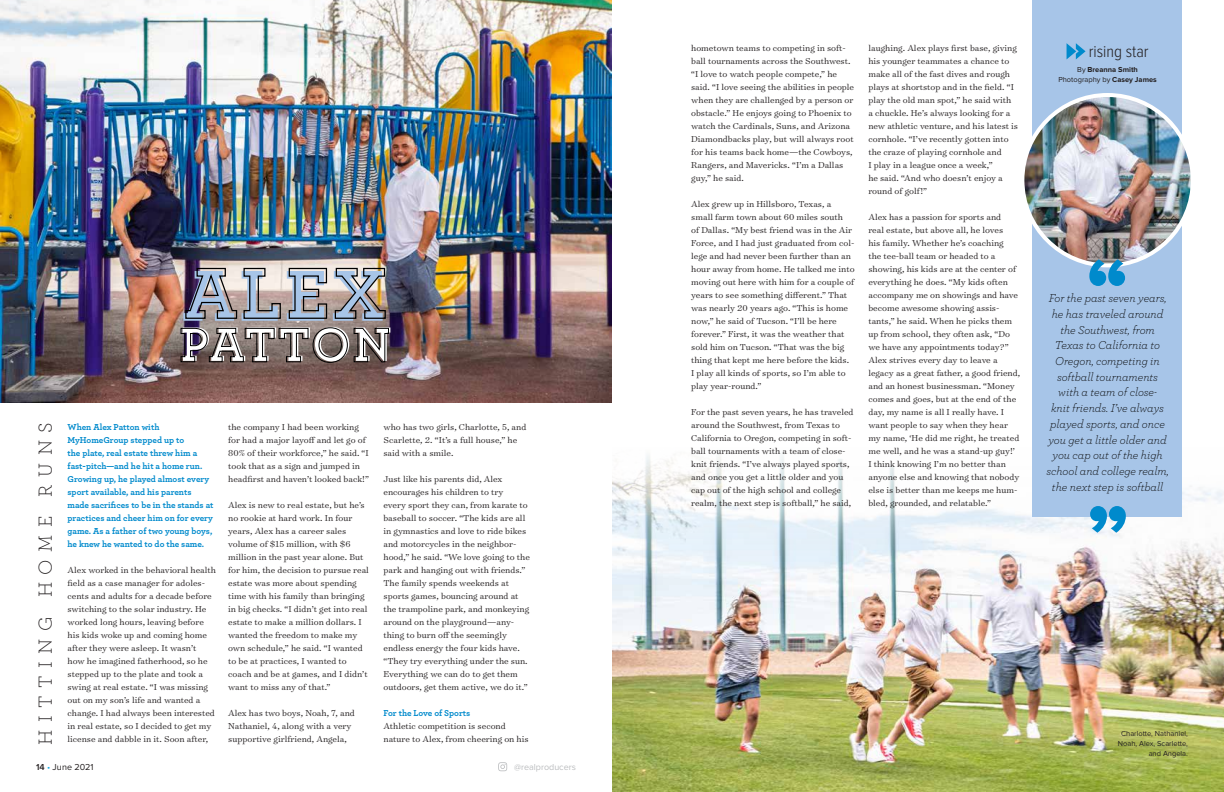
<style>
.page{position:relative;width:1224px;height:792px;background:#fff}
.page>*{position:absolute;margin:0;border:0;box-sizing:border-box;transform-origin:0 0}
.t1{font:900 76.5px "Proxima Nova";color:#008acc}
.t2{font:700 75.6px "Archer Pro";color:#a7c5e8}
.t3{font:700 50.8px "Archer Pro";letter-spacing:.03em;color:#fff}
.t4{font:300 19.8px "Archer Pro";letter-spacing:.385em;color:#231f20}
.t5{font:300 17px "Proxima Nova Cond";color:#231f20}
.t6{font:italic 300 12px/15.7px "Archer Pro";color:#000;text-align:center}
.t7{font:300 9.8px/13px "Surveyor Text";color:#231f20}
.t8{font:700 9px/13px "Archer";color:#008acc}
.t9{font:700 9px "Archer Pro";color:#008acc}
.t10{font:9px "Proxima Nova";color:#bcbec0}
.t11{font:9px "Proxima Nova";letter-spacing:.01em;color:#231f20}
.t12{font:7.5px/10px "Proxima Nova";color:#231f20;text-align:right}
.t13{font:700 7.5px/10px "Proxima Nova";color:#231f20;text-align:center}
.s1{font-weight:600}
.s2{color:#19a8e0}
.s3{font-weight:400}
</style>
<div class="page">
<svg style="left:498px;top:762px;width:9px;height:9px"></svg>
<img style="left:612px;top:596px;width:612px;height:196px">
<svg style="left:612px;top:455px;width:612px;height:141px"></svg>
<div style="left:1032px;top:0;width:150px;height:517px;background:#a7c5e8"></div>
<img style="left:1022px;top:95px;width:171px;height:170px;border-radius:85px">
<div style="left:1020px;top:93px;width:175px;height:174px;border:4px solid #fff;border-radius:50%"></div>
<img style="left:0;top:0;width:612px;height:403px">
<svg style="left:1067px;top:43px;width:19px;height:16px"></svg>
<svg style="left:185px;top:267px;width:97px;height:53px;background:#a19394"></svg>
<svg style="left:288px;top:267px;width:40px;height:53px;background:#afa29c"></svg>
<svg style="left:334px;top:267px;width:52px;height:53px;background:#ac9b8f"></svg>
<svg style="left:180px;top:327px;width:168px;height:36px;background:#6b5d5d"></svg>
<svg style="left:354px;top:328px;width:35px;height:35px"></svg>
<h2 class="t2" style="left:182px;top:236px;width:204px">ALEX</h2>
<h3 class="t3" style="left:181px;top:304px;width:212px">PATTON</h3>
<h3 class="t4" style="left:32px;top:745px;width:324px;rotate:-90deg">HITTING HOME RUNS</h3>
<p class="t8" style="left:68px;top:419px;width:148px">When Alex Patton with<br>MyHomeGroup stepped up to<br>the plate, real estate threw him a fast-pitch—and he hit a home run.<br>Growing up, he played almost every sport available, and his parents made sacrifices to be in the stands at practices and cheer him on for every game. As a father of two young boys, he knew he wanted to do the same.</p>
<p class="t7" style="left:68px;top:563px;width:150px">Alex worked in the behavioral health field as a case manager for adoles&shy;cents and adults for a decade before switching to the solar industry. He worked long hours, leaving before his kids woke up and coming home after they were asleep. It wasn’t how he imagined fatherhood, so he stepped up to the plate and took a swing at real estate. “I was missing out on my son’s life and wanted a change. I had always been interested in real estate, so I decided to get my license and dabble in it. Soon after,</p>
<p class="t7" style="left:228px;top:420px;width:142px">the company I had been working for had a major layoff and let go of 80% of their workforce,” he said. “I took that as a sign and jumped in headfirst and haven’t looked back!”</p>
<p class="t7" style="left:228px;top:498px;width:142px">Alex is new to real estate, but he’s no rookie at hard work. In four years, Alex has a career sales volume of $15 million, with $6 million in the past year alone. But for him, the decision to pursue real estate was more about spending time with his family than bringing in big checks. “I didn’t get into real estate to make a million dollars. I wanted the freedom to make my own schedule,” he said. “I wanted to be at practices, I wanted to coach and be at games, and I didn’t want to miss any of that.”</p>
<p class="t7" style="left:228px;top:706px;width:128px">Alex has two boys, Noah, 7, and<br>Nathaniel, 4, along with a very supportive girlfriend, Angela,</p>
<p class="t7" style="left:384px;top:420px;width:144px">who has two girls, Charlotte, 5, and<br>Scarlette, 2. “It’s a full house,” he said with a smile.</p>
<p class="t7" style="left:384px;top:472px;width:148px">Just like his parents did, Alex encourages his children to try<br>every sport they can, from karate to baseball to soccer. “The kids are all in gymnastics and love to ride bikes and motorcycles in the neighbor&shy;hood,” he said. “We love going to the park and hanging out with friends.” The family spends weekends at sports games, bouncing around at the trampoline park, and monkeying around on the playground—any&shy;thing to burn off the seemingly endless energy the four kids have. “They try everything under the sun.<br>Everything we can do to get them outdoors, get them active, we do it.”</p>
<p class="t9" style="left:384px;top:706px;width:88px">For the Love of Sports</p>
<p class="t7" style="left:384px;top:719px;width:147px">Athletic competition is second nature to Alex, from cheering on his</p>
<p class="t11" style="left:36px;top:762px;width:59px"><span class="s1">14</span> <span class="s2">•</span> June 2021</p>
<p class="t10" style="left:514px;top:762px;width:63px">@realproducers</p>
<p class="t7" style="left:691px;top:41px;width:164px">hometown teams to competing in soft&shy;ball tournaments across the Southwest. “I love to watch people compete,” he said. “I love seeing the abilities in people when they are challenged by a person or obstacle.” He enjoys going to Phoenix to watch the Cardinals, Suns, and Arizona Diamondbacks play, but will always root for his teams back home—the Cowboys, Rangers, and Mavericks. “I’m a Dallas guy,” he said.</p>
<p class="t7" style="left:691px;top:197px;width:165px">Alex grew up in Hillsboro, Texas, a small farm town about 60 miles south<br>of Dallas. “My best friend was in the Air Force, and I had just graduated from col&shy;lege and had never been further than an hour away from home. He talked me into moving out here with him for a couple of years to see something different.” That was nearly 20 years ago. “This is home now,” he said of Tucson. “I’ll be here forever.” First, it was the weather that sold him on Tucson. “That was the big thing that kept me here before the kids.<br>I play all kinds of sports, so I’m able to play year-round.”</p>
<p class="t7" style="left:691px;top:405px;width:164px">For the past seven years, he has traveled around the Southwest, from Texas to California to Oregon, competing in soft&shy;ball tournaments with a team of close&shy;knit friends. “I’ve always played sports, and once you get a little older and you cap out of the high school and college realm, the next step is softball,” he said,</p>
<p class="t7" style="left:868px;top:41px;width:151px">laughing. Alex plays first base, giving his younger teammates a chance to make all of the fast dives and rough plays at shortstop and in the field. “I play the old man spot,” he said with a chuckle. He’s always looking for a new athletic venture, and his latest is cornhole. “I’ve recently gotten into the craze of playing cornhole and<br>I play in a league once a week,”<br>he said. “And who doesn’t enjoy a round of golf!”</p>
<p class="t7" style="left:868px;top:210px;width:153px">Alex has a passion for sports and<br>real estate, but above all, he loves<br>his family. Whether he’s coaching<br>the tee-ball team or headed to a showing, his kids are at the center of everything he does. “My kids often accompany me on showings and have become awesome showing assis&shy;tants,” he said. When he picks them up from school, they often ask, “Do we have any appointments today?” Alex strives every day to leave a legacy as a great father, a good friend, and an honest businessman. “Money comes and goes, but at the end of the day, my name is all I really have. I want people to say when they hear my name, ‘He did me right, he treated me well, and he was a stand-up guy!’ I think knowing I’m no better than anyone else and knowing that nobody else is better than me keeps me hum&shy;bled, grounded, and relatable.”</p>
<h3 class="t5" style="left:1089px;top:43px;width:61px">rising star</h3>
<p class="t13" style="left:1058px;top:65px;width:100px"><span class="s3">By</span> Breanna Smith<br><span class="s3">Photography by</span> Casey James</p>
<h1 class="t1" style="left:1087px;top:251px;width:42px">“</h1>
<p class="t6" style="left:1046px;top:290px;width:124px">For the past seven years, he has traveled around the Southwest, from<br>Texas to California to<br>Oregon, competing in softball tournaments with a team of close-<br>knit friends. I’ve always played sports, and once you get a little older and you cap out of the high school and college realm, the next step is softball</p>
<h1 class="t1" style="left:1128px;top:541px;width:42px;rotate:-180deg">“</h1>
<p class="t12" style="left:1118px;top:729px;width:72px">Charlotte, Nathaniel,<br>Noah, Alex, Scarlette, and Angela.</p>
</div>
